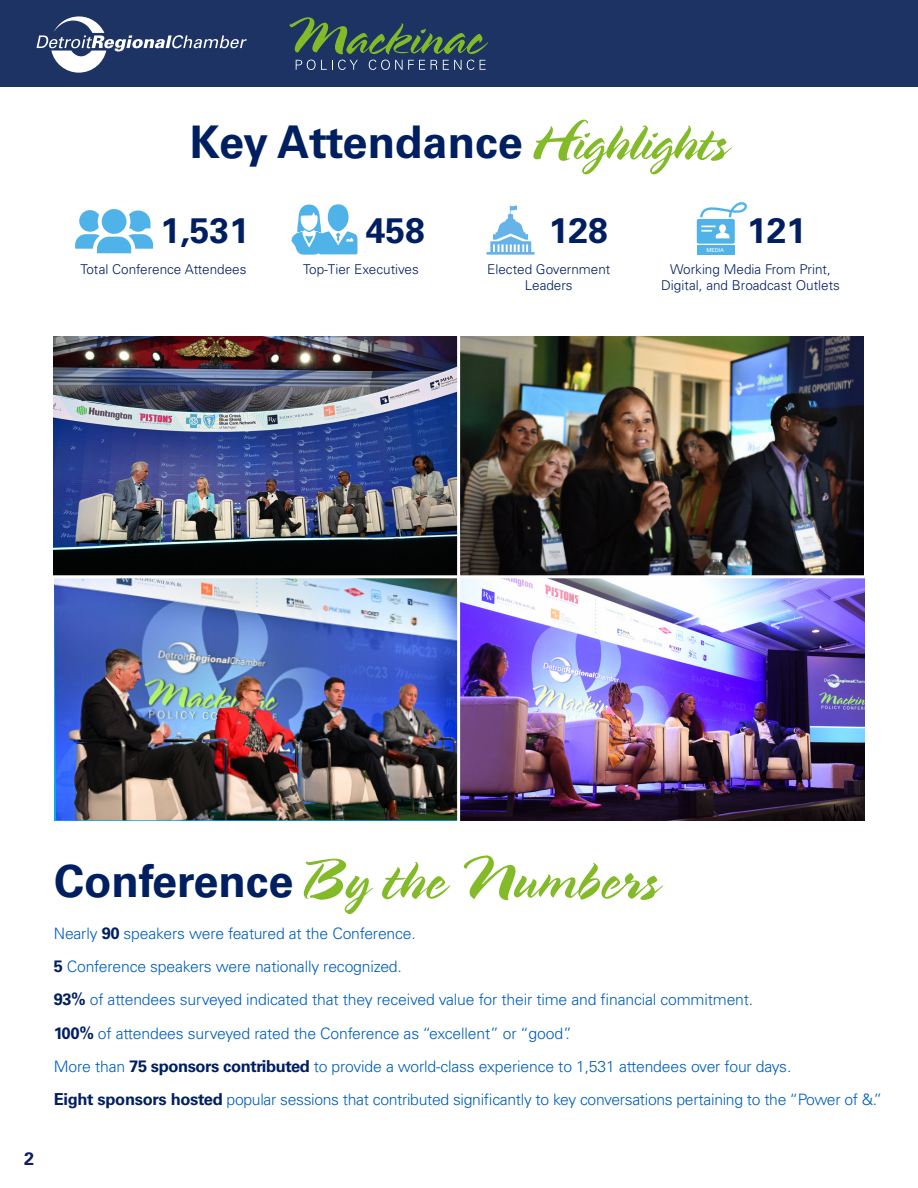
<style>
.page{position:relative;width:918px;height:1188px;background:#fff}
.page>*{position:absolute;margin:0;border:0;box-sizing:border-box;transform-origin:0 0}
.t1{font:60px "Spring LP Std";color:#82bb27}
.t2{font:700 45px "Univers LT Std";color:#001f61}
.t3{font:700 35.4px "Univers LT Std";color:#001f61}
.t4{font:18px "Univers LT 65 Bd";color:#0e1d61}
.t5{font:300 15.75px "Univers LT Std";letter-spacing:-.01em;color:#005fb9}
.t6{font:300 13.5px/15.6px "Univers LT Std";color:#001f61;text-align:center}
.t7{font:5.4px "Univers LT Std";color:#fff}
.s1{font-family:"Spring LP Std";font-weight:400;font-size:55.5px;color:#82bb27}
.s2{font-family:"Univers LT Std";font-weight:700;font-size:45px;color:#001f61}
.s3{font-weight:700;font-size:16.5px;color:#001f61}
</style>
<div class="page">
<img style="left:54px;top:336px;width:403px;height:239px">
<div style="left:0;top:0;width:918px;height:86px;background:#1c3363"></div>
<svg style="left:487px;top:205px;width:48px;height:50px"></svg>
<svg style="left:697px;top:202px;width:50px;height:42px"></svg>
<div style="left:697px;top:245px;width:38px;height:10px;background:#4fb2e8"></div>
<svg style="left:292px;top:204px;width:65px;height:51px"></svg>
<svg style="left:75px;top:210px;width:78px;height:43px"></svg>
<img style="left:460px;top:336px;width:404px;height:239px">
<img style="left:54px;top:578px;width:403px;height:242px">
<img style="left:460px;top:578px;width:404px;height:242px">
<svg style="left:37px;top:16px;width:210px;height:57px"></svg>
<svg style="left:290px;top:17px;width:198px;height:53px"></svg>
<p class="t2" style="left:190px;top:116px;width:539px">Key Attendance <span class="s1">Highlights</span></p>
<p class="t3" style="left:160px;top:210px;width:90px">1,531</p>
<p class="t6" style="left:81px;top:261px;width:167px">Total Conference Attendees</p>
<p class="t3" style="left:366px;top:210px;width:61px">458</p>
<p class="t6" style="left:303px;top:261px;width:117px">Top-Tier Executives</p>
<p class="t3" style="left:549px;top:210px;width:61px">128</p>
<p class="t6" style="left:487px;top:261px;width:125px">Elected Government<br>Leaders</p>
<p class="t3" style="left:747px;top:210px;width:61px">121</p>
<p class="t6" style="left:661px;top:261px;width:180px">Working Media From Print,<br>Digital, and Broadcast Outlets</p>
<p class="t7" style="left:706px;top:247px;width:19px">MEDIA</p>
<p class="t4" style="left:24px;top:1149px;width:12px">2</p>
<p class="t1" style="left:54px;top:844px;width:606px"><span class="s2">Conference</span>By the Numbers</p>
<p class="t5" style="left:54px;top:924px;width:364px">Nearly <span class="s3">90</span> speakers were featured at the Conference.</p>
<p class="t5" style="left:54px;top:957px;width:350px"><span class="s3">5</span> Conference speakers were nationally recognized.</p>
<p class="t5" style="left:54px;top:990px;width:701px"><span class="s3">93%</span> of attendees surveyed indicated that they received value for their time and financial commitment.</p>
<p class="t5" style="left:54px;top:1024px;width:520px"><span class="s3">100%</span> of attendees surveyed rated the Conference as “excellent” or “good”.</p>
<p class="t5" style="left:54px;top:1057px;width:739px">More than <span class="s3">75 sponsors contributed</span> to provide a world-class experience to 1,531 attendees over four days.</p>
<p class="t5" style="left:54px;top:1090px;width:830px"><span class="s3">Eight sponsors hosted</span> popular sessions that contributed significantly to key conversations pertaining to the “Power of &amp;.”</p>
</div>
